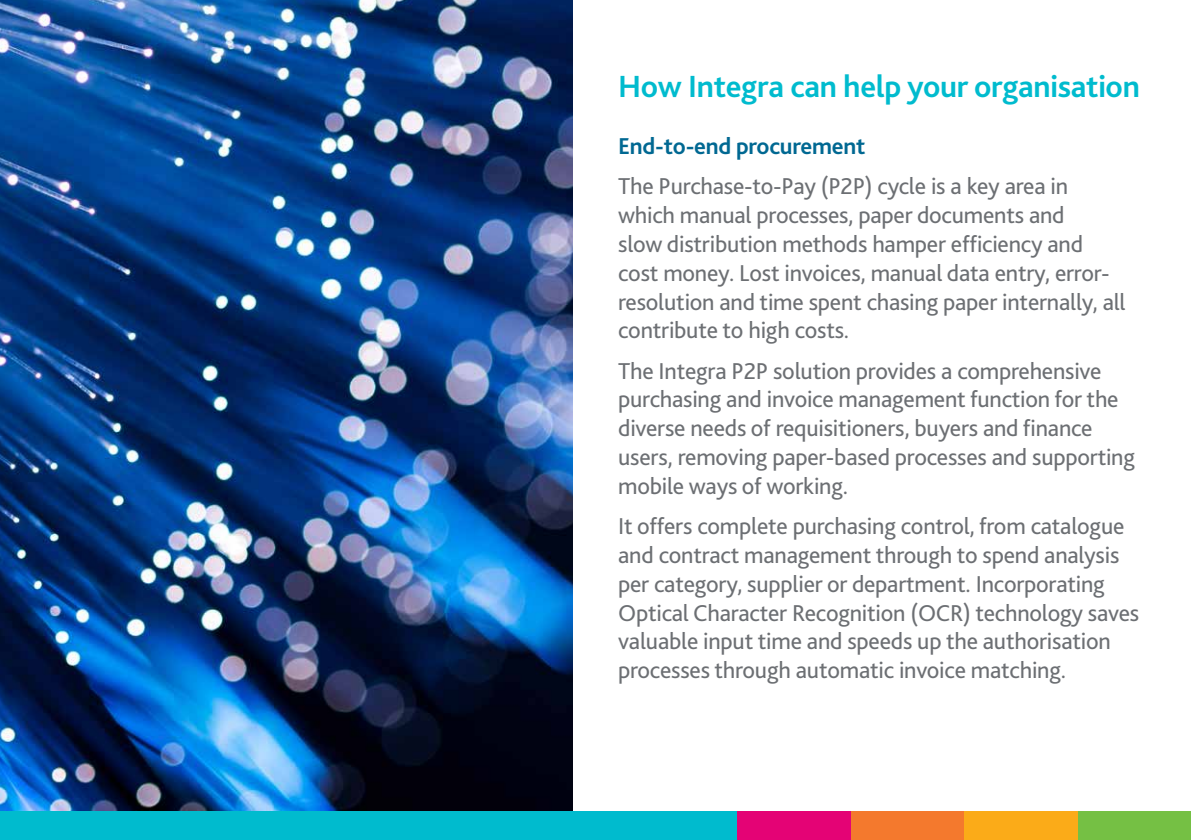
<style>
.page{position:relative;width:1191px;height:840px;background:#fff}
.page>*{position:absolute;margin:0;border:0;box-sizing:border-box;transform-origin:0 0}
.t1{font:700 32px "Bliss 2";letter-spacing:-.01em;color:#00bbce}
.t2{font:24px/28.8px "Bliss 2";letter-spacing:-.01em;color:#6c6f73}
.t3{font:700 24px "Bliss 2";letter-spacing:-.01em;color:#006892}
</style>
<div class="page">
<img style="left:0;top:0;width:573px;height:811px">
<div style="left:0;top:811px;width:737px;height:28px;background:#00bbce"></div>
<div style="left:1077px;top:811px;width:114px;height:28px;background:#75c044"></div>
<div style="left:964px;top:811px;width:113px;height:28px;background:#fbab18"></div>
<div style="left:850px;top:811px;width:114px;height:28px;background:#f4792d"></div>
<div style="left:737px;top:811px;width:113px;height:28px;background:#e40375"></div>
<h1 class="t1" style="left:618px;top:66px;width:523px">How Integra can help your organisation</h1>
<p class="t3" style="left:618px;top:131px;width:249px">End-to-end procurement</p>
<p class="t2" style="left:618px;top:171px;width:509px">The Purchase-to-Pay (P2P) cycle is a key area in which manual processes, paper documents and<br>slow distribution methods hamper efficiency and cost money. Lost invoices, manual data entry, error&shy;resolution and time spent chasing paper internally, all contribute to high costs.</p>
<p class="t2" style="left:618px;top:355px;width:518px">The Integra P2P solution provides a comprehensive purchasing and invoice management function for the diverse needs of requisitioners, buyers and finance users, removing paper-based processes and supporting mobile ways of working.</p>
<p class="t2" style="left:618px;top:511px;width:522px">It offers complete purchasing control, from catalogue and contract management through to spend analysis per category, supplier or department. Incorporating Optical Character Recognition (OCR) technology saves valuable input time and speeds up the authorisation processes through automatic invoice matching.</p>
</div>
